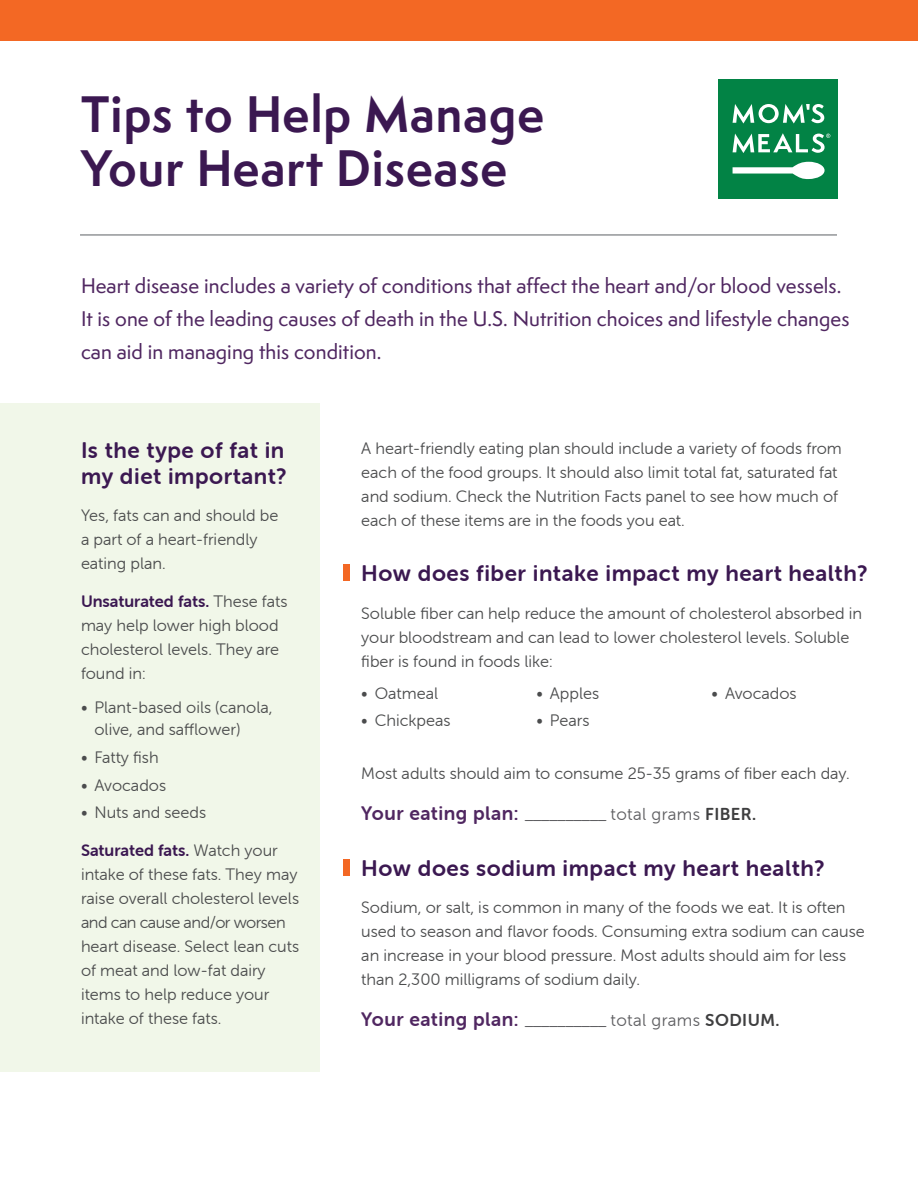
<style>
.page{position:relative;width:918px;height:1188px;background:#fff}
.page>*{position:absolute;margin:0;border:0;box-sizing:border-box;transform-origin:0 0}
.t1{font:700 47.25px/54px "Semplicita Pro";letter-spacing:.025em;color:#3b1851}
.t2{font:22.5px/25.5px "Museo Sans Rounded 700";letter-spacing:.025em;color:#3b1851}
.t3{font:500 19.5px/33px "Semplicita Pro";letter-spacing:.005em;color:#502761}
.t4{font:19.5px "Museo Sans Rounded 700";letter-spacing:.025em;color:#502761}
.t5{font:16.5px/24px "Museo Sans Rounded 300";color:#4b4c4d}
.t6{font:16.5px "Museo Sans Rounded 700";letter-spacing:-.005em;color:#3b1851}
.s1{font-family:"Museo Sans Rounded 300";color:#4b4c4d}
.s2{font-family:"Museo Sans Rounded 300";font-size:16.5px;color:#606063}
.s3{font-family:"Museo Sans Rounded 300";font-size:17.25px;color:#606063}
.s4{font-size:17.25px;color:#3e3e3f}
</style>
<div class="page">
<div style="left:718px;top:79px;width:119px;height:120px;background:#028345"></div>
<svg style="left:733px;top:162px;width:92px;height:17px"></svg>
<svg style="left:733px;top:104px;width:91px;height:19px"></svg>
<svg style="left:733px;top:133px;width:97px;height:20px"></svg>
<hr style="left:80px;top:234px;width:757px;height:2px;background:#939598">
<div style="left:0;top:0;width:918px;height:40px;background:#f36824"></div>
<div style="left:0;top:403px;width:320px;height:669px;background:#f1f7e9"></div>
<div style="left:344px;top:564px;width:6px;height:16px;background:#f36824"></div>
<div style="left:344px;top:860px;width:6px;height:16px;background:#f36824"></div>
<h1 class="t1" style="left:81px;top:87px;width:465px">Tips to Help Manage<br>Your Heart Disease</h1>
<p class="t3" style="left:81px;top:269px;width:770px">Heart disease includes a variety of conditions that affect the heart and/or blood vessels.<br>It is one of the leading causes of death in the U.S. Nutrition choices and lifestyle changes can aid in managing this condition.</p>
<h2 class="t2" style="left:81px;top:438px;width:207px">Is the type of fat in my diet important?</h2>
<p class="t5" style="left:81px;top:504px;width:199px">Yes, fats can and should be a part of a heart-friendly eating plan.</p>
<p class="t6" style="left:81px;top:592px;width:208px">Unsaturated fats. <span class="s1">These fats</span></p>
<p class="t5" style="left:81px;top:613px;width:200px;text-align:justify">may help lower high blood cholesterol levels. They are found in:</p>
<p class="t5" style="left:94px;top:697px;width:180px;line-height:21.8px;text-indent:-13px">• Plant-based oils (canola, olive, and safflower)</p>
<p class="t5" style="left:81px;top:745px;width:79px">• Fatty fish</p>
<p class="t5" style="left:81px;top:773px;width:87px">• Avocados</p>
<p class="t5" style="left:81px;top:801px;width:127px">• Nuts and seeds</p>
<p class="t6" style="left:81px;top:841px;width:198px">Saturated fats. <span class="s1">Watch your</span></p>
<p class="t5" style="left:81px;top:862px;width:220px">intake of these fats. They may raise overall cholesterol levels and can cause and/or worsen heart disease. Select lean cuts of meat and low-fat dairy items to help reduce your intake of these fats.</p>
<p class="t5" style="left:361px;top:436px;width:482px">A heart-friendly eating plan should include a variety of foods from each of the food groups. It should also limit total fat, saturated fat and sodium. Check the Nutrition Facts panel to see how much of each of these items are in the foods you eat.</p>
<h2 class="t2" style="left:361px;top:561px;width:508px">How does fiber intake impact my heart health?</h2>
<p class="t5" style="left:361px;top:601px;width:502px">Soluble fiber can help reduce the amount of cholesterol absorbed in your bloodstream and can lead to lower cholesterol levels. Soluble fiber is found in foods like:</p>
<p class="t5" style="left:361px;top:681px;width:78px">• Oatmeal</p>
<p class="t5" style="left:361px;top:708px;width:91px">• Chickpeas</p>
<p class="t5" style="left:536px;top:681px;width:64px">• Apples</p>
<p class="t5" style="left:536px;top:708px;width:55px">• Pears</p>
<p class="t5" style="left:712px;top:681px;width:87px">• Avocados</p>
<p class="t5" style="left:361px;top:762px;width:490px">Most adults should aim to consume 25-35 grams of fiber each day.</p>
<p class="t4" style="left:361px;top:803px;width:396px">Your eating plan: <span class="s2">__________</span> <span class="s3">total grams</span> <span class="s4">FIBER.</span></p>
<h2 class="t2" style="left:361px;top:855px;width:465px">How does sodium impact my heart health?</h2>
<p class="t5" style="left:361px;top:896px;width:505px">Sodium, or salt, is common in many of the foods we eat. It is often used to season and flavor foods. Consuming extra sodium can cause an increase in your blood pressure. Most adults should aim for less than 2,300 milligrams of sodium daily.</p>
<p class="t4" style="left:361px;top:1009px;width:420px">Your eating plan: <span class="s2">__________</span> <span class="s3">total grams</span> <span class="s4">SODIUM.</span></p>
</div>
